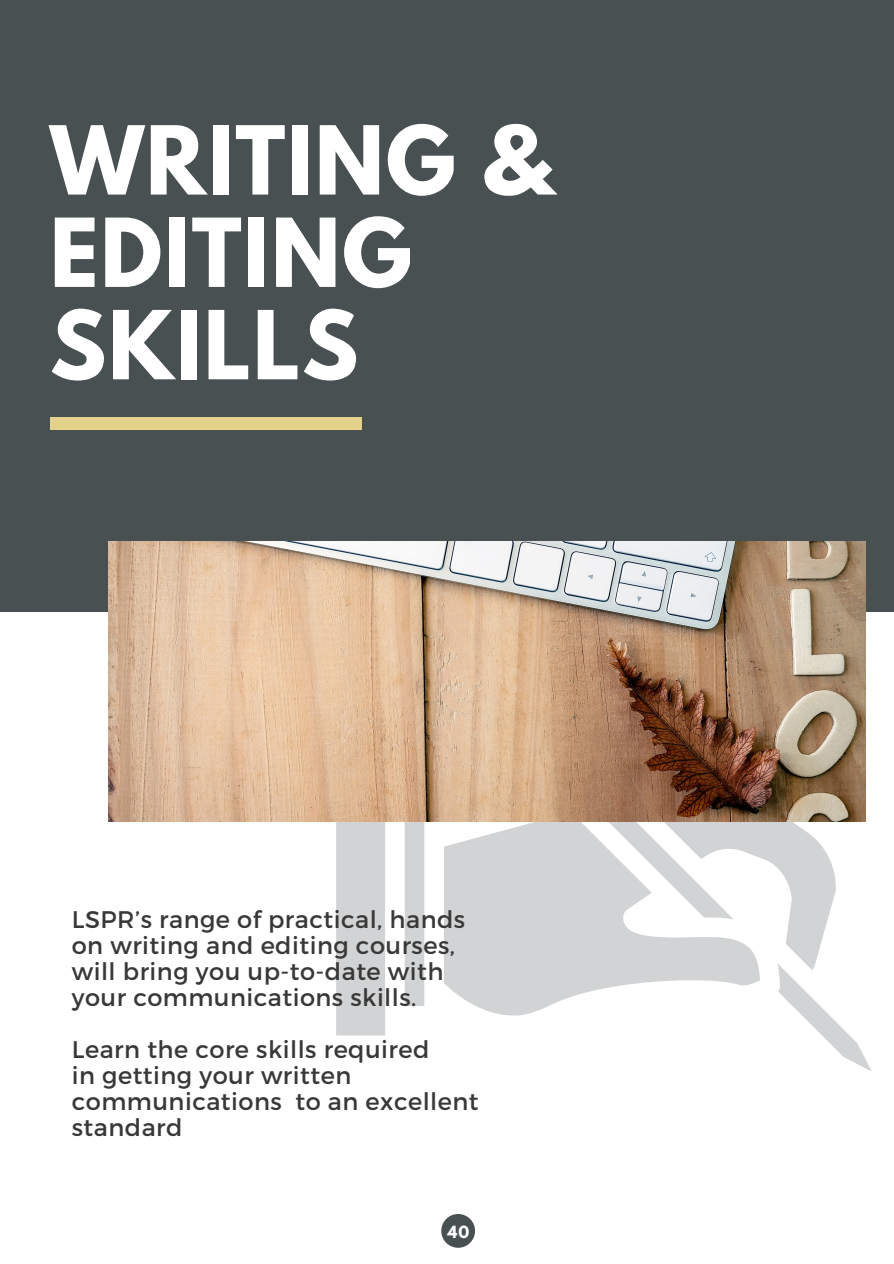
<style>
.page{position:relative;width:894px;height:1264px;background:#fff}
.page>*{position:absolute;margin:0;border:0;box-sizing:border-box;transform-origin:0 0}
.t1{font:700 84px/92.4px "League Spartan";letter-spacing:.02em;color:#fff}
.t2{font:24px/26px "Montserrat";letter-spacing:.02em;color:#383838}
.t3{font:700 14.85px "League Spartan";color:#fff}
</style>
<div class="page">
<div style="left:0;top:0;width:893px;height:611px;background:#495052"></div>
<div style="left:404px;top:821px;width:20px;height:185px;background:#d2d3d4"></div>
<svg style="left:444px;top:821px;width:38px;height:188px;fill:#d2d3d4"></svg>
<div style="left:336px;top:821px;width:49px;height:214px;background:#d2d3d4"></div>
<svg style="left:482px;top:681px;width:389px;height:390px"></svg>
<img style="left:109px;top:542px;width:755px;height:279px">
<div style="left:50px;top:417px;width:311px;height:13px;background:#e4d28c"></div>
<div style="left:441px;top:1213px;width:34px;height:34px;background:#495052;border-radius:50%"></div>
<p class="t1" style="left:50px;top:125px;width:503px">WRITING &amp;<br>EDITING</p>
<p class="t1" style="left:50px;top:310px;width:310px">SKILLS</p>
<p class="t2" style="left:72px;top:905px;width:395px">LSPR’s range of practical, hands on writing and editing courses, will bring you up-to-date with your communications skills.</p>
<p class="t2" style="left:72px;top:1035px;width:408px">Learn the core skills required<br>in getting your written communications to an excellent standard</p>
<p class="t3" style="left:447px;top:1224px;width:23px">40</p>
</div>
